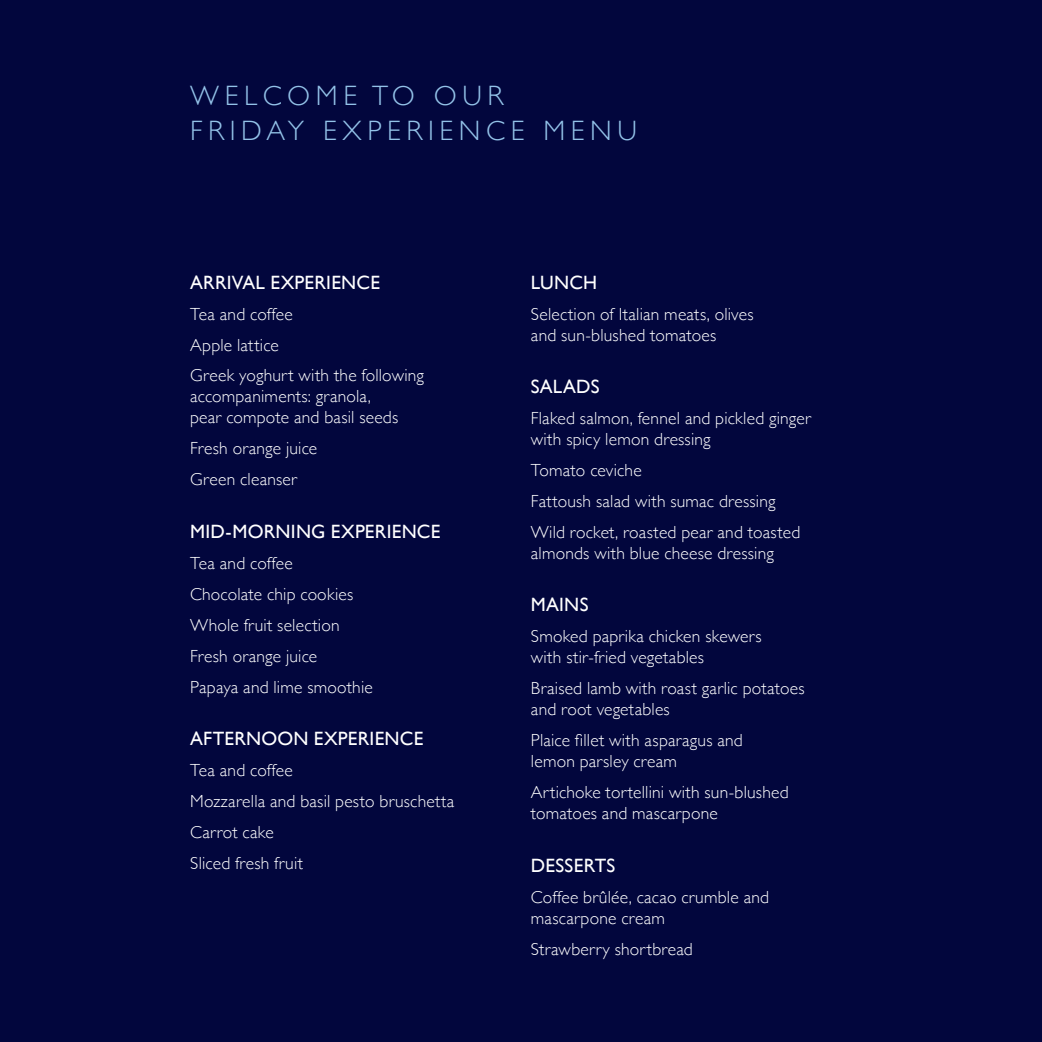
<style>
.page{position:relative;width:1042px;height:1042px;background:#02063d}
.page>*{position:absolute;margin:0;border:0;box-sizing:border-box;transform-origin:0 0}
.t1{font:300 28px/35px "Gill Sans";letter-spacing:.2em;color:#93c2e8}
.Section_2mm{font:19.25px "Gill Sans";letter-spacing:.015em;color:#fff}
.Main_Body{font:300 17.5px/21px "Gill Sans";letter-spacing:.01em;color:#fff}
</style>
<div class="page">
<h1 class="t1" style="left:190px;top:77px;width:448px">WELCOME TO OUR<br>FRIDAY EXPERIENCE MENU</h1>
<p class="Section_2mm" style="left:190px;top:271px;width:191px">ARRIVAL EXPERIENCE</p>
<p class="Main_Body" style="left:190px;top:302px;width:104px">Tea and coffee</p>
<p class="Main_Body" style="left:190px;top:333px;width:90px">Apple lattice</p>
<p class="Main_Body" style="left:190px;top:364px;width:235px">Greek yoghurt with the following accompaniments: granola,<br>pear compote and basil seeds</p>
<p class="Main_Body" style="left:190px;top:437px;width:129px">Fresh orange juice</p>
<p class="Main_Body" style="left:190px;top:468px;width:108px">Green cleanser</p>
<p class="Section_2mm" style="left:190px;top:520px;width:252px">MID-MORNING EXPERIENCE</p>
<p class="Main_Body" style="left:190px;top:552px;width:104px">Tea and coffee</p>
<p class="Main_Body" style="left:190px;top:583px;width:165px">Chocolate chip cookies</p>
<p class="Main_Body" style="left:190px;top:613px;width:151px">Whole fruit selection</p>
<p class="Main_Body" style="left:190px;top:644px;width:129px">Fresh orange juice</p>
<p class="Main_Body" style="left:190px;top:675px;width:184px">Papaya and lime smoothie</p>
<p class="Section_2mm" style="left:190px;top:727px;width:235px">AFTERNOON EXPERIENCE</p>
<p class="Main_Body" style="left:190px;top:759px;width:104px">Tea and coffee</p>
<p class="Main_Body" style="left:190px;top:790px;width:266px">Mozzarella and basil pesto bruschetta</p>
<p class="Main_Body" style="left:190px;top:821px;width:85px">Carrot cake</p>
<p class="Main_Body" style="left:190px;top:851px;width:114px">Sliced fresh fruit</p>
<p class="Section_2mm" style="left:531px;top:271px;width:68px">LUNCH</p>
<p class="Main_Body" style="left:531px;top:302px;width:224px">Selection of Italian meats, olives and sun-blushed tomatoes</p>
<p class="Section_2mm" style="left:531px;top:375px;width:70px">SALADS</p>
<p class="Main_Body" style="left:531px;top:407px;width:281px">Flaked salmon, fennel and pickled ginger with spicy lemon dressing</p>
<p class="Main_Body" style="left:531px;top:459px;width:112px">Tomato ceviche</p>
<p class="Main_Body" style="left:531px;top:490px;width:246px">Fattoush salad with sumac dressing</p>
<p class="Main_Body" style="left:531px;top:521px;width:271px">Wild rocket, roasted pear and toasted almonds with blue cheese dressing</p>
<p class="Section_2mm" style="left:531px;top:593px;width:59px">MAINS</p>
<p class="Main_Body" style="left:531px;top:625px;width:232px">Smoked paprika chicken skewers with stir-fried vegetables</p>
<p class="Main_Body" style="left:531px;top:677px;width:275px">Braised lamb with roast garlic potatoes and root vegetables</p>
<p class="Main_Body" style="left:531px;top:729px;width:213px">Plaice fillet with asparagus and lemon parsley cream</p>
<p class="Main_Body" style="left:531px;top:781px;width:259px">Artichoke tortellini with sun-blushed tomatoes and mascarpone</p>
<p class="Section_2mm" style="left:531px;top:854px;width:86px">DESSERTS</p>
<p class="Main_Body" style="left:531px;top:885px;width:240px">Coffee brûlée, cacao crumble and mascarpone cream</p>
<p class="Main_Body" style="left:531px;top:937px;width:163px">Strawberry shortbread</p>
</div>
